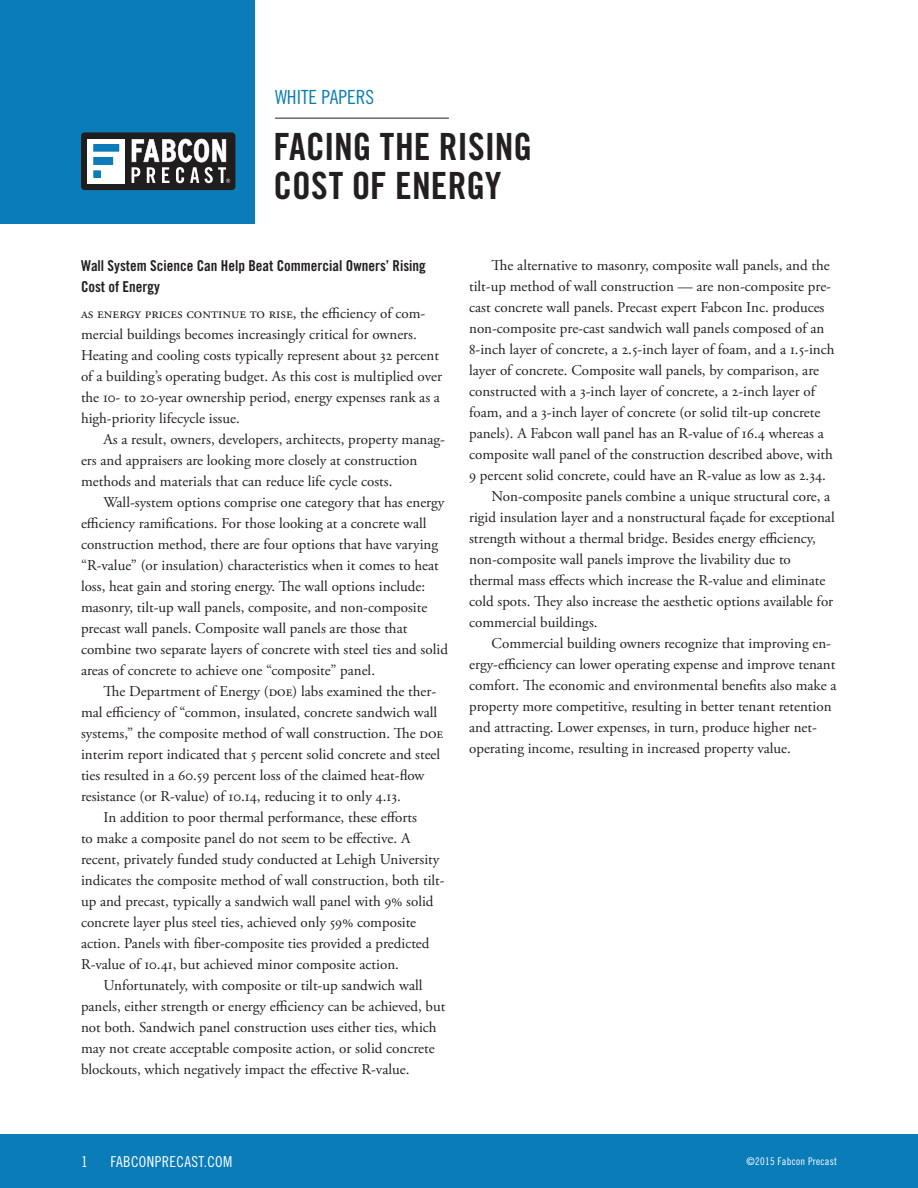
<style>
.page{position:relative;width:918px;height:1188px;background:#fff}
.page>*{position:absolute;margin:0;border:0;box-sizing:border-box;transform-origin:0 0}
.t1{font:37.5px/39px "Trade Gothic Bold Cond Twenty";color:#231f20}
.t2{font:19.5px "Trade Gothic Cond Eighteen";color:#0a7cb8}
.t3{font:15px/21px "Adobe Garamond Pro";color:#231f20}
.t4{font:15px/21px "Trade Gothic Bold Cond Twenty";color:#231f20}
.t5{font:15px "Trade Gothic Cond Eighteen";letter-spacing:.025em;color:#fff}
.t6{font:10.5px "Trade Gothic Cond Eighteen";letter-spacing:.025em;color:#fff}
</style>
<div class="page">
<div style="left:0;top:1134px;width:918px;height:54px;background:#0a7cb8"></div>
<div style="left:0;top:0;width:255px;height:224px;background:#0a7cb8"></div>
<div style="left:81px;top:132px;width:154px;height:58px;background:#201d1e;border-radius:4px"></div>
<div style="left:88px;top:139px;width:37px;height:44px;background:#fff"></div>
<div style="left:94px;top:157px;width:19px;height:7px;background:#0b7cb7"></div>
<div style="left:94px;top:157px;width:19px;height:8px;border:1px solid #0b7cb7"></div>
<div style="left:94px;top:145px;width:25px;height:6px;background:#0b7cb7"></div>
<div style="left:94px;top:144px;width:25px;height:7px;border:1px solid #0b7cb7"></div>
<svg style="left:94px;top:171px;width:6px;height:6px"></svg>
<svg style="left:132px;top:139px;width:98px;height:44px"></svg>
<hr style="left:275px;top:118px;width:174px;height:1px;background:#231f20">
<h2 class="t2" style="left:275px;top:85px;width:101px">WHITE PAPERS</h2>
<h1 class="t1" style="left:274px;top:126px;width:260px">FACING THE RISING<br>COST OF ENERGY</h1>
<p class="t4" style="left:81px;top:255px;width:346px">Wall System Science Can Help Beat Commercial Owners’ Rising<br>Cost of Energy</p>
<p class="t3" style="left:81px;top:303px;width:363px">As energy prices continue to rise, the efficiency of com&shy;mercial buildings becomes increasingly critical for owners.<br>Heating and cooling costs typically represent about 32 percent of a building’s operating budget. As this cost is multiplied over the 10- to 20-year ownership period, energy expenses rank as a high-priority lifecycle issue.</p>
<p class="t3" style="left:81px;top:429px;width:365px;text-indent:22px">As a result, owners, developers, architects, property manag&shy;ers and appraisers are looking more closely at construction methods and materials that can reduce life cycle costs.</p>
<p class="t3" style="left:81px;top:492px;width:368px;text-indent:22px">Wall-system options comprise one category that has energy efficiency ramifications. For those looking at a concrete wall construction method, there are four options that have varying “R-value” (or insulation) characteristics when it comes to heat loss, heat gain and storing energy. The wall options include: masonry, tilt-up wall panels, composite, and non-composite precast wall panels. Composite wall panels are those that combine two separate layers of concrete with steel ties and solid areas of concrete to achieve one “composite” panel.</p>
<p class="t3" style="left:104px;top:681px;width:334px">The Department of Energy (DOE) labs examined the ther-</p>
<p class="t3" style="left:81px;top:702px;width:358px">mal efficiency of “common, insulated, concrete sandwich wall</p>
<p class="t3" style="left:81px;top:723px;width:364px">systems,” the composite method of wall construction. The DOE</p>
<p class="t3" style="left:81px;top:744px;width:361px">interim report indicated that 5 percent solid concrete and steel</p>
<p class="t3" style="left:81px;top:765px;width:345px">ties resulted in a 60.59 percent loss of the claimed heat-flow</p>
<p class="t3" style="left:81px;top:786px;width:321px">resistance (or R-value) of 10.14, reducing it to only 4.13.</p>
<p class="t3" style="left:104px;top:807px;width:315px">In addition to poor thermal performance, these efforts</p>
<p class="t3" style="left:81px;top:828px;width:328px">to make a composite panel do not seem to be effective. A</p>
<p class="t3" style="left:81px;top:849px;width:360px">recent, privately funded study conducted at Lehigh University</p>
<p class="t3" style="left:81px;top:870px;width:365px">indicates the composite method of wall construction, both tilt-</p>
<p class="t3" style="left:81px;top:891px;width:354px">up and precast, typically a sandwich wall panel with 9% solid</p>
<p class="t3" style="left:81px;top:912px;width:337px">concrete layer plus steel ties, achieved only 59% composite</p>
<p class="t3" style="left:81px;top:933px;width:350px">action. Panels with fiber-composite ties provided a predicted</p>
<p class="t3" style="left:81px;top:954px;width:319px">R-value of 10.41, but achieved minor composite action.</p>
<p class="t3" style="left:104px;top:975px;width:320px">Unfortunately, with composite or tilt-up sandwich wall</p>
<p class="t3" style="left:81px;top:996px;width:366px">panels, either strength or energy efficiency can be achieved, but</p>
<p class="t3" style="left:81px;top:1017px;width:357px">not both. Sandwich panel construction uses either ties, which</p>
<p class="t3" style="left:81px;top:1038px;width:355px">may not create acceptable composite action, or solid concrete</p>
<p class="t3" style="left:81px;top:1059px;width:330px">blockouts, which negatively impact the effective R-value.</p>
<p class="t3" style="left:492px;top:255px;width:340px">The alternative to masonry, composite wall panels, and the</p>
<p class="t3" style="left:469px;top:276px;width:363px">tilt-up method of wall construction — are non-composite pre-</p>
<p class="t3" style="left:469px;top:297px;width:357px">cast concrete wall panels. Precast expert Fabcon Inc. produces</p>
<p class="t3" style="left:469px;top:318px;width:357px">non-composite pre-cast sandwich wall panels composed of an</p>
<p class="t3" style="left:469px;top:339px;width:367px">8-inch layer of concrete, a 2.5-inch layer of foam, and a 1.5-inch</p>
<p class="t3" style="left:469px;top:360px;width:352px">layer of concrete. Composite wall panels, by comparison, are</p>
<p class="t3" style="left:469px;top:381px;width:347px">constructed with a 3-inch layer of concrete, a 2-inch layer of</p>
<p class="t3" style="left:469px;top:402px;width:353px">foam, and a 3-inch layer of concrete (or solid tilt-up concrete</p>
<p class="t3" style="left:469px;top:423px;width:356px">panels). A Fabcon wall panel has an R-value of 16.4 whereas a</p>
<p class="t3" style="left:469px;top:444px;width:365px">composite wall panel of the construction described above, with</p>
<p class="t3" style="left:469px;top:465px;width:358px">9 percent solid concrete, could have an R-value as low as 2.34.</p>
<p class="t3" style="left:492px;top:486px;width:340px">Non-composite panels combine a unique structural core, a</p>
<p class="t3" style="left:469px;top:507px;width:367px">rigid insulation layer and a nonstructural façade for exceptional</p>
<p class="t3" style="left:469px;top:528px;width:348px">strength without a thermal bridge. Besides energy efficiency,</p>
<p class="t3" style="left:469px;top:549px;width:323px">non-composite wall panels improve the livability due to</p>
<p class="t3" style="left:469px;top:570px;width:358px">thermal mass effects which increase the R-value and eliminate</p>
<p class="t3" style="left:469px;top:591px;width:366px">cold spots. They also increase the aesthetic options available for</p>
<p class="t3" style="left:469px;top:612px;width:130px">commercial buildings.</p>
<p class="t3" style="left:492px;top:633px;width:341px">Commercial building owners recognize that improving en-</p>
<p class="t3" style="left:469px;top:654px;width:368px">ergy-efficiency can lower operating expense and improve tenant</p>
<p class="t3" style="left:469px;top:675px;width:369px">comfort. The economic and environmental benefits also make a</p>
<p class="t3" style="left:469px;top:696px;width:364px">property more competitive, resulting in better tenant retention</p>
<p class="t3" style="left:469px;top:717px;width:349px">and attracting. Lower expenses, in turn, produce higher net-</p>
<p class="t3" style="left:469px;top:738px;width:323px">operating income, resulting in increased property value.</p>
<p class="t5" style="left:81px;top:1153px;width:8px">1</p>
<p class="t5" style="left:110px;top:1153px;width:123px">FABCONPRECAST.COM</p>
<p class="t6" style="left:747px;top:1155px;width:92px">©2015 Fabcon Precast</p>
</div>
